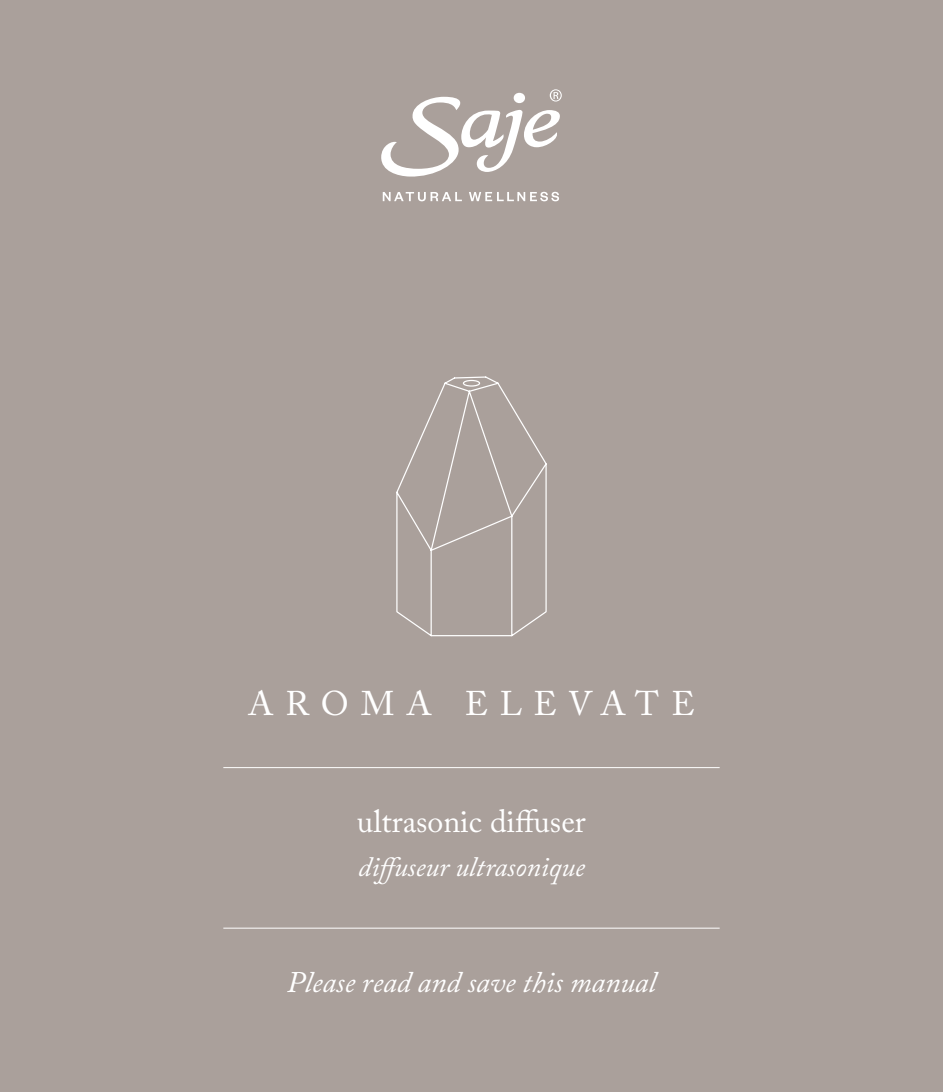
<style>
.page{position:relative;width:943px;height:1092px;background:#fff}
.page>*{position:absolute;margin:0;border:0;box-sizing:border-box;transform-origin:0 0}
.t1{font:33.95px "Adobe Caslon Pro";letter-spacing:.34em;color:#fff}
.t2{font:31.85px "Adobe Caslon Pro";color:#fff}
.t3{font:italic 29.75px "Adobe Caslon Pro";color:#fff}
.t4{font:italic 28px "Adobe Caslon Pro";color:#fff}
</style>
<div class="page">
<div style="left:0;top:0;width:943px;height:1091px;background:#aaa09b"></div>
<hr style="left:223px;top:767px;width:496px;height:1px;background:#fff">
<hr style="left:223px;top:927px;width:496px;height:1px;background:#fff">
<svg style="left:381px;top:89px;width:181px;height:88px"></svg>
<svg style="left:383px;top:192px;width:79px;height:9px"></svg>
<svg style="left:469px;top:192px;width:90px;height:9px"></svg>
<svg style="left:396px;top:376px;width:151px;height:261px"></svg>
<p class="t1" style="left:248px;top:683px;width:448px">AROMA ELEVATE</p>
<p class="t2" style="left:357px;top:802px;width:230px">ultrasonic diffuser</p>
<p class="t4" style="left:358px;top:850px;width:228px">diffuseur ultrasonique</p>
<p class="t3" style="left:287px;top:963px;width:371px">Please read and save this manual</p>
</div>
